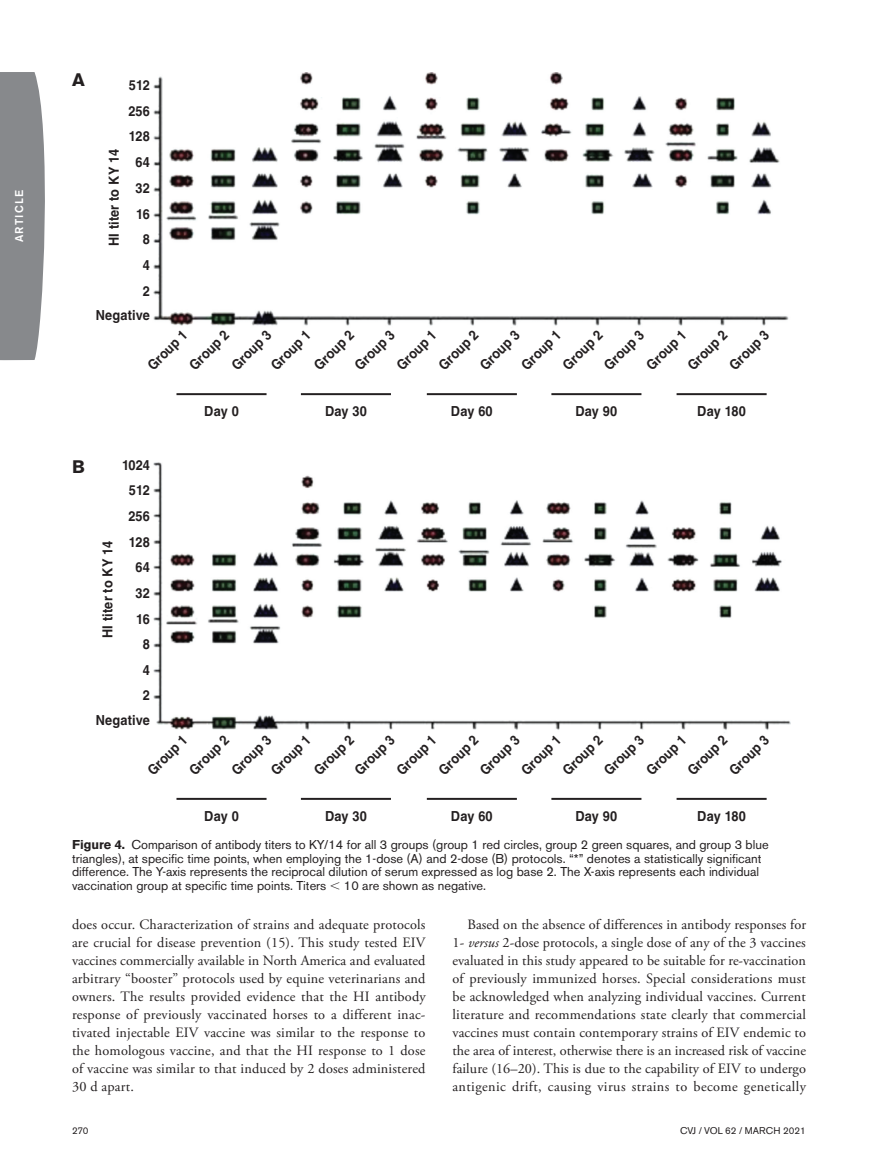
<style>
.page{position:relative;width:878px;height:1175px;background:#fff}
.page>*{position:absolute;margin:0;border:0;box-sizing:border-box;transform-origin:0 0}
.t1{font:700 18px "Akzidenz Grotesk BE";color:#231f20}
.t2{font:14.25px/18px "Adobe Garamond Pro";letter-spacing:.025em;color:#231f20;text-align:justify}
.t3{font:700 13.8px/25.7px "Helvetica LT Std";letter-spacing:.015em;color:#231f20;text-align:right;scale:.92 1}
.t4{font:12.75px/13.5px "Akzidenz Grotesk BE";color:#231f20}
.t5{font:500 11.25px "Akzidenz Grotesk BE";letter-spacing:.115em;color:#fff}
.t6{font:9.75px "Akzidenz Grotesk BE";color:#231f20}
.s1{font-weight:700}
.s2{font-family:"Mathematical Pi One"}
.s3{font-style:italic}
</style>
<div class="page">
<div style="left:0;top:72px;width:45px;height:288px;background:#87898c"></div>
<img style="left:153px;top:72px;width:636px;height:324px">
<hr style="left:176px;top:393px;width:90px;height:2px;background:#231f20">
<hr style="left:301px;top:393px;width:90px;height:2px;background:#231f20">
<hr style="left:427px;top:393px;width:90px;height:2px;background:#231f20">
<hr style="left:551px;top:393px;width:90px;height:2px;background:#231f20">
<hr style="left:676px;top:393px;width:90px;height:2px;background:#231f20">
<img style="left:153px;top:462px;width:637px;height:338px">
<hr style="left:176px;top:798px;width:90px;height:2px;background:#231f20">
<hr style="left:301px;top:798px;width:90px;height:2px;background:#231f20">
<hr style="left:427px;top:798px;width:90px;height:2px;background:#231f20">
<hr style="left:551px;top:798px;width:90px;height:2px;background:#231f20">
<hr style="left:676px;top:798px;width:90px;height:2px;background:#231f20">
<p class="t5" style="left:12px;top:242px;width:54px;rotate:-90deg">ARTICLE</p>
<p class="t1" style="left:72px;top:69px;width:14px">A</p>
<p class="t3" style="left:128px;top:72px;width:25px">512<br>256<br>128<br>64<br>32<br>16<br>8<br>4<br>2</p>
<p class="t3" style="left:96px;top:302px;width:60px">Negative</p>
<p class="t3" style="left:101px;top:246px;width:107px;rotate:-90deg">HI titer to KY 14</p>
<p class="t3" style="left:264px;top:358px;width:56px;rotate:-45deg">Group 1</p>
<p class="t3" style="left:307px;top:358px;width:56px;rotate:-45deg">Group 2</p>
<p class="t3" style="left:348px;top:358px;width:56px;rotate:-45deg">Group 3</p>
<p class="t3" style="left:390px;top:358px;width:56px;rotate:-45deg">Group 1</p>
<p class="t3" style="left:432px;top:358px;width:56px;rotate:-45deg">Group 2</p>
<p class="t3" style="left:473px;top:358px;width:56px;rotate:-45deg">Group 3</p>
<p class="t3" style="left:514px;top:358px;width:56px;rotate:-45deg">Group 1</p>
<p class="t3" style="left:556px;top:358px;width:56px;rotate:-45deg">Group 2</p>
<p class="t3" style="left:597px;top:358px;width:56px;rotate:-45deg">Group 3</p>
<p class="t3" style="left:639px;top:358px;width:56px;rotate:-45deg">Group 1</p>
<p class="t3" style="left:680px;top:358px;width:56px;rotate:-45deg">Group 2</p>
<p class="t3" style="left:722px;top:358px;width:56px;rotate:-45deg">Group 3</p>
<p class="t3" style="left:141px;top:358px;width:56px;rotate:-45deg">Group 1</p>
<p class="t3" style="left:182px;top:358px;width:56px;rotate:-45deg">Group 2</p>
<p class="t3" style="left:225px;top:358px;width:56px;rotate:-45deg">Group 3</p>
<p class="t3" style="left:204px;top:398px;width:39px">Day 0</p>
<p class="t3" style="left:325px;top:398px;width:47px">Day 30</p>
<p class="t3" style="left:451px;top:398px;width:47px">Day 60</p>
<p class="t3" style="left:575px;top:398px;width:47px">Day 90</p>
<p class="t3" style="left:697px;top:398px;width:54px">Day 180</p>
<p class="t1" style="left:72px;top:456px;width:14px">B</p>
<p class="t3" style="left:122px;top:452px;width:32px">1024<br>512<br>256<br>128<br>64<br>32<br>16<br>8<br>4<br>2</p>
<p class="t3" style="left:96px;top:707px;width:60px">Negative</p>
<p class="t3" style="left:95px;top:638px;width:107px;rotate:-90deg">HI titer to KY 14</p>
<p class="t3" style="left:264px;top:763px;width:56px;rotate:-45deg">Group 1</p>
<p class="t3" style="left:307px;top:763px;width:56px;rotate:-45deg">Group 2</p>
<p class="t3" style="left:348px;top:763px;width:56px;rotate:-45deg">Group 3</p>
<p class="t3" style="left:390px;top:763px;width:56px;rotate:-45deg">Group 1</p>
<p class="t3" style="left:432px;top:763px;width:56px;rotate:-45deg">Group 2</p>
<p class="t3" style="left:473px;top:763px;width:56px;rotate:-45deg">Group 3</p>
<p class="t3" style="left:514px;top:763px;width:56px;rotate:-45deg">Group 1</p>
<p class="t3" style="left:556px;top:763px;width:56px;rotate:-45deg">Group 2</p>
<p class="t3" style="left:597px;top:763px;width:56px;rotate:-45deg">Group 3</p>
<p class="t3" style="left:639px;top:763px;width:56px;rotate:-45deg">Group 1</p>
<p class="t3" style="left:680px;top:763px;width:56px;rotate:-45deg">Group 2</p>
<p class="t3" style="left:722px;top:763px;width:56px;rotate:-45deg">Group 3</p>
<p class="t3" style="left:141px;top:763px;width:56px;rotate:-45deg">Group 1</p>
<p class="t3" style="left:182px;top:763px;width:56px;rotate:-45deg">Group 2</p>
<p class="t3" style="left:225px;top:763px;width:56px;rotate:-45deg">Group 3</p>
<p class="t3" style="left:204px;top:803px;width:39px">Day 0</p>
<p class="t3" style="left:325px;top:803px;width:47px">Day 30</p>
<p class="t3" style="left:451px;top:803px;width:47px">Day 60</p>
<p class="t3" style="left:575px;top:803px;width:47px">Day 90</p>
<p class="t3" style="left:697px;top:803px;width:54px">Day 180</p>
<p class="t4" style="left:72px;top:838px;width:698px"><span class="s1">Figure 4.</span> Comparison of antibody titers to KY/14 for all 3 groups (group 1 red circles, group 2 green squares, and group 3 blue triangles), at specific time points, when employing the 1-dose (A) and 2-dose (B) protocols. “*” denotes a statistically significant difference. The Y-axis represents the reciprocal dilution of serum expressed as log base 2. The X-axis represents each individual vaccination group at specific time points. Titers <span class="s2">,</span> 10 are shown as negative.</p>
<p class="t2" style="left:72px;top:915px;width:355px">does occur. Characterization of strains and adequate protocols are crucial for disease prevention (15). This study tested EIV vaccines commercially available in North America and evaluated arbitrary “booster” protocols used by equine veterinarians and owners. The results provided evidence that the HI antibody response of previously vaccinated horses to a different inac&shy;tivated injectable EIV vaccine was similar to the response to the homologous vaccine, and that the HI response to 1 dose of vaccine was similar to that induced by 2 doses administered 30 d apart.</p>
<p class="t2" style="left:452px;top:915px;width:355px;text-indent:15px">Based on the absence of differences in antibody responses for 1- <span class="s3">versus</span> 2-dose protocols, a single dose of any of the 3 vaccines evaluated in this study appeared to be suitable for re-vaccination of previously immunized horses. Special considerations must be acknowledged when analyzing individual vaccines. Current literature and recommendations state clearly that commercial vaccines must contain contemporary strains of EIV endemic to the area of interest, otherwise there is an increased risk of vaccine failure (16–20). This is due to the capability of EIV to undergo antigenic drift, causing virus strains to become genetically</p>
<p class="t6" style="left:72px;top:1125px;width:18px">270</p>
<p class="t6" style="left:680px;top:1125px;width:127px">CVJ / VOL 62 / MARCH 2021</p>
</div>
